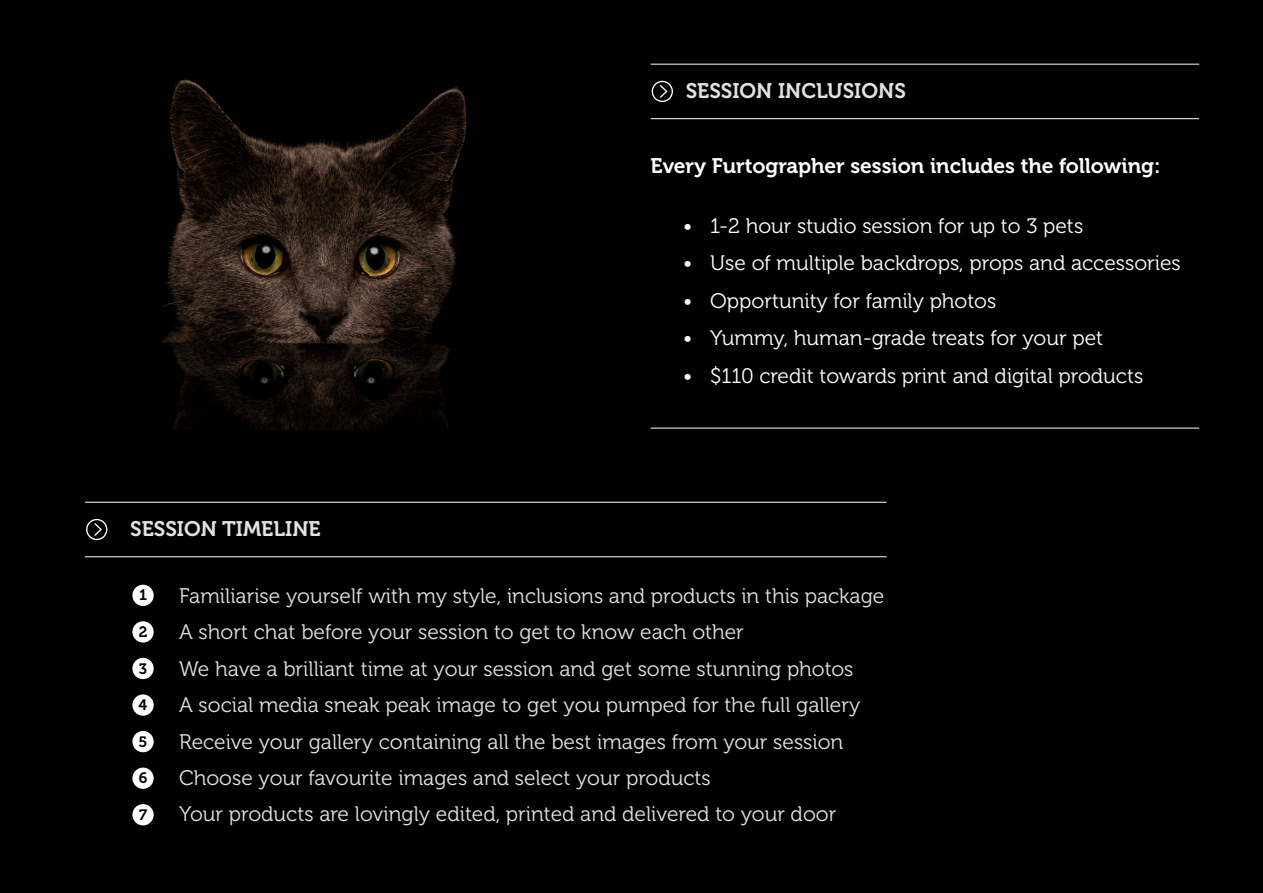
<style>
.page{position:relative;width:1263px;height:893px;background:#000}
.page>*{position:absolute;margin:0;border:0;box-sizing:border-box;transform-origin:0 0}
.t1{font:21px/36.5px "Museo 300";color:#e3e3e3}
.t2{font:21px "Museo 300";color:#fff}
.t3{font:21px "Museo 700";color:#fff}
.t4{font:21px "Museo 700";color:#e3e3e3}
.t5{font:15px "Museo 700";color:#000}
</style>
<div class="page">
<svg style="left:652px;top:81px;width:21px;height:21px"></svg>
<hr style="left:651px;top:64px;width:548px;height:1px;background:#fff">
<hr style="left:651px;top:118px;width:548px;height:1px;background:#fff">
<hr style="left:651px;top:428px;width:548px;height:1px;background:#fff">
<svg style="left:86px;top:519px;width:21px;height:21px"></svg>
<hr style="left:85px;top:502px;width:802px;height:1px;background:#fff">
<hr style="left:85px;top:556px;width:802px;height:1px;background:#fff">
<div style="left:132px;top:585px;width:22px;height:21px;background:#fff;border-radius:50%"></div>
<div style="left:132px;top:621px;width:22px;height:22px;background:#fff;border-radius:50%"></div>
<div style="left:132px;top:658px;width:22px;height:21px;background:#fff;border-radius:50%"></div>
<div style="left:132px;top:694px;width:22px;height:22px;background:#fff;border-radius:50%"></div>
<div style="left:132px;top:731px;width:22px;height:21px;background:#fff;border-radius:50%"></div>
<div style="left:132px;top:768px;width:22px;height:21px;background:#fff;border-radius:50%"></div>
<div style="left:132px;top:804px;width:22px;height:21px;background:#fff;border-radius:50%"></div>
<img style="left:162px;top:79px;width:305px;height:350px">
<p class="t4" style="left:686px;top:79px;width:222px">SESSION INCLUSIONS</p>
<p class="t3" style="left:651px;top:154px;width:511px">Every Furtographer session includes the following:</p>
<p class="t4" style="left:130px;top:517px;width:192px">SESSION TIMELINE</p>
<p class="t2" style="left:683px;top:214px;width:402px">• 1-2 hour studio session for up to 3 pets</p>
<p class="t2" style="left:683px;top:252px;width:499px">• Use of multiple backdrops, props and accessories</p>
<p class="t2" style="left:683px;top:289px;width:315px">• Opportunity for family photos</p>
<p class="t2" style="left:683px;top:327px;width:422px">• Yummy, human-grade treats for your pet</p>
<p class="t2" style="left:683px;top:364px;width:462px">• $110 credit towards print and digital products</p>
<p class="t1" style="left:179px;top:578px;width:707px">Familiarise yourself with my style, inclusions and products in this package A short chat before your session to get to know each other<br>We have a brilliant time at your session and get some stunning photos<br>A social media sneak peak image to get you pumped for the full gallery Receive your gallery containing all the best images from your session Choose your favourite images and select your products</p>
<p class="t5" style="left:139px;top:587px;width:9px">1</p>
<p class="t5" style="left:139px;top:623px;width:10px">2</p>
<p class="t5" style="left:139px;top:660px;width:10px">3</p>
<p class="t5" style="left:139px;top:696px;width:10px">4</p>
<p class="t5" style="left:139px;top:733px;width:10px">5</p>
<p class="t5" style="left:139px;top:770px;width:10px">6</p>
<p class="t5" style="left:139px;top:806px;width:10px">7</p>
<p class="t1" style="left:179px;top:796px;width:659px">Your products are lovingly edited, printed and delivered to your door</p>
</div>
